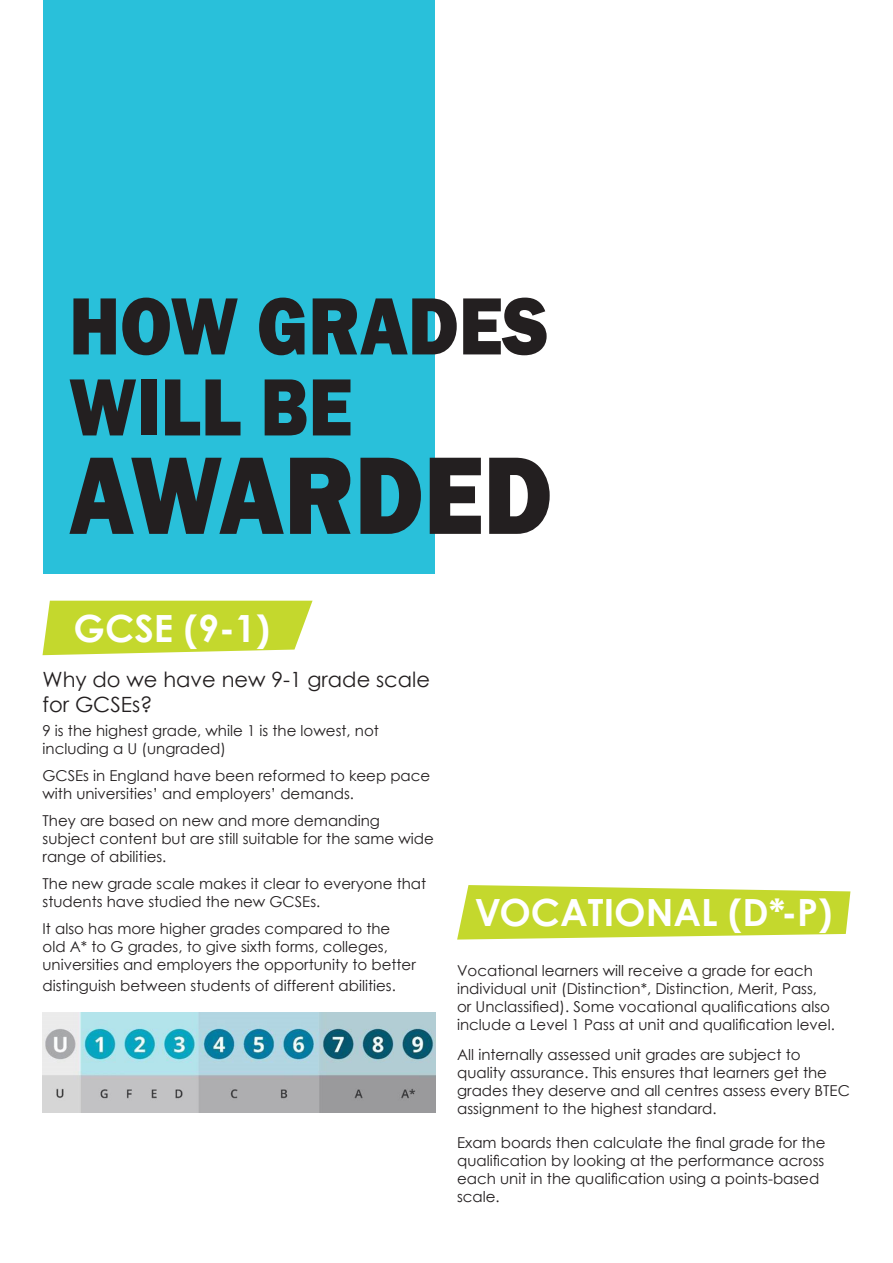
<style>
.page{position:relative;width:893px;height:1263px;background:#fff}
.page>*{position:absolute;margin:0;border:0;box-sizing:border-box;transform-origin:0 0}
.t1{font:800 114.3px "Franklin Gothic";color:#231f20;scale:.89 1}
.t2{font:800 84px "Franklin Gothic";color:#231f20;scale:.89 1}
.t3{font:700 37.5px "Century Gothic";color:#fff}
.t4{font:21px/25.2px "Century Gothic";color:#231f20}
.t5{font:15px/18px "Century Gothic";color:#231f20}
</style>
<div class="page">
<svg style="left:457px;top:885px;width:393px;height:54px;background:#cbdc46"></svg>
<div style="left:43px;top:0;width:392px;height:573px;background:#29c0da"></div>
<svg style="left:43px;top:601px;width:270px;height:54px;background:#c9db41"></svg>
<img style="left:43px;top:1012px;width:393px;height:100px">
<p class="t2" style="left:69px;top:272px;width:540px">HOW GRADES</p>
<p class="t2" style="left:69px;top:353px;width:320px">WILL BE</p>
<p class="t1" style="left:69px;top:421px;width:545px">AWARDED</p>
<p class="t3" style="left:74px;top:599px;width:198px">GCSE (9-1)</p>
<p class="t4" style="left:43px;top:666px;width:389px">Why do we have new 9-1 grade scale for GCSEs?</p>
<p class="t5" style="left:43px;top:721px;width:338px">9 is the highest grade, while 1 is the lowest, not including a U (ungraded)</p>
<p class="t5" style="left:43px;top:766px;width:389px">GCSEs in England have been reformed to keep pace with universities’ and employers’ demands.</p>
<p class="t5" style="left:43px;top:811px;width:393px">They are based on new and more demanding subject content but are still suitable for the same wide range of abilities.</p>
<p class="t5" style="left:43px;top:874px;width:385px">The new grade scale makes it clear to everyone that students have studied the new GCSEs.</p>
<p class="t5" style="left:43px;top:919px;width:349px">It also has more higher grades compared to the</p>
<p class="t5" style="left:43px;top:937px;width:375px">old A* to G grades, to give sixth forms, colleges, universities and employers the opportunity to better</p>
<p class="t5" style="left:43px;top:977px;width:355px">distinguish between students of different abilities.</p>
<p class="t3" style="left:475px;top:884px;width:359px">VOCATIONAL (D*-P)</p>
<p class="t5" style="left:457px;top:961px;width:379px">Vocational learners will receive a grade for each individual unit (Distinction*, Distinction, Merit, Pass, or Unclassified). Some vocational qualifications also include a Level 1 Pass at unit and qualification level.</p>
<p class="t5" style="left:457px;top:1045px;width:394px">All internally assessed unit grades are subject to quality assurance. This ensures that learners get the grades they deserve and all centres assess every BTEC assignment to the highest standard.</p>
<p class="t5" style="left:457px;top:1133px;width:370px">Exam boards then calculate the final grade for the qualification by looking at the performance across each unit in the qualification using a points-based scale.</p>
</div>
